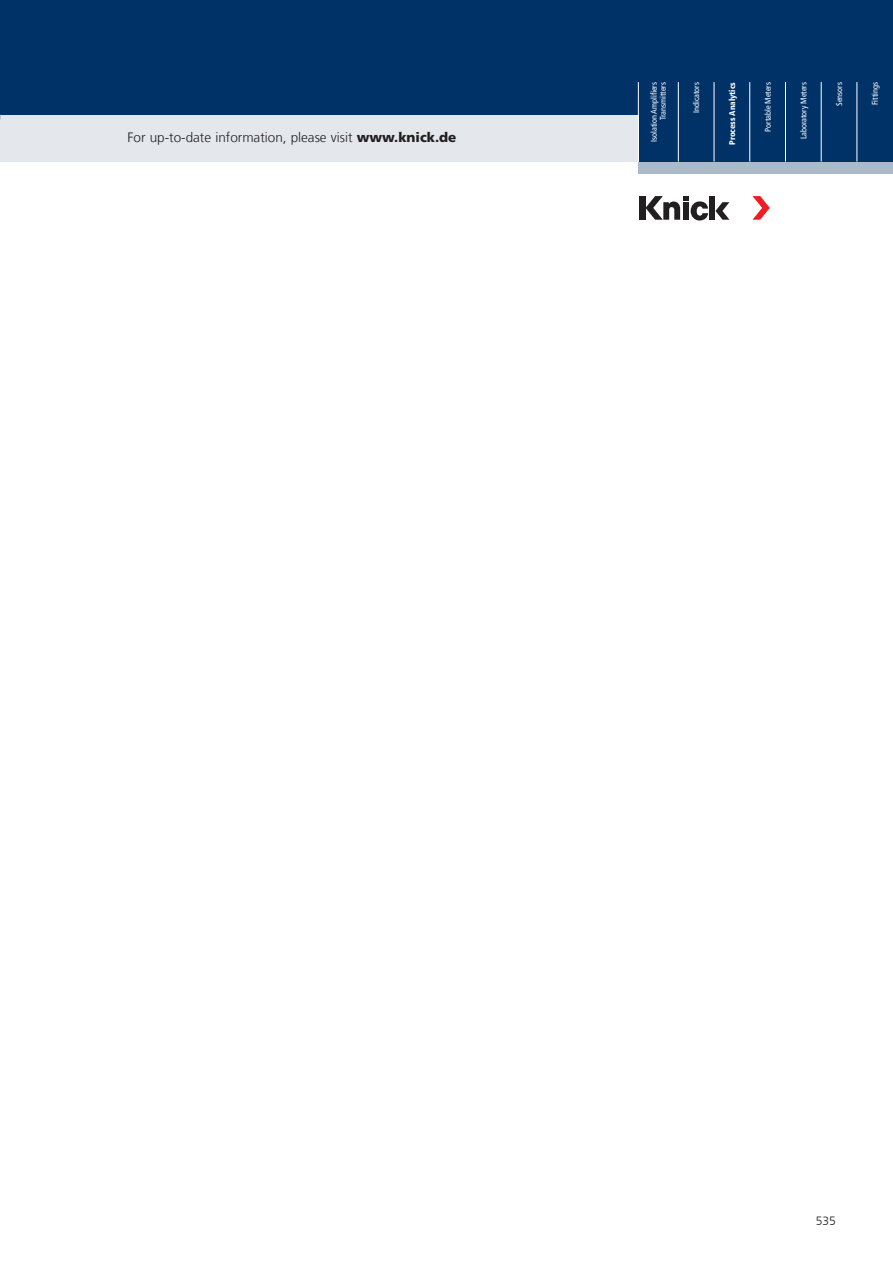
<style>
.page{position:relative;width:893px;height:1263px;background:#fff}
.page>*{position:absolute;margin:0;border:0;box-sizing:border-box;transform-origin:0 0}
.t1{font:300 13.5px "Frutiger LT Com";color:#231f20}
.t2{font:300 12px "Frutiger LT Com";color:#231f20}
.t3{font:condensed 8.25px/9px "Frutiger LT Com";color:#fff;text-align:right}
.t4{font:900 condensed 8.25px "Frutiger LT Com";color:#fff}
.s1{font-weight:900}
</style>
<div class="page">
<div style="left:0;top:0;width:642px;height:119px;background:#003268"></div>
<div style="left:639px;top:148px;width:254px;height:25px;background:#acbac8"></div>
<div style="left:639px;top:0;width:254px;height:162px;background:#003268"></div>
<div style="left:639px;top:196px;width:6px;height:24px;background:#231f20"></div>
<div style="left:709px;top:196px;width:6px;height:24px;background:#231f20"></div>
<svg style="left:715px;top:202px;width:14px;height:18px"></svg>
<svg style="left:752px;top:196px;width:18px;height:24px"></svg>
<svg style="left:645px;top:196px;width:63px;height:24px"></svg>
<div style="left:0;top:115px;width:639px;height:47px;background:#e4e8ed"></div>
<hr style="left:678px;top:82px;width:1px;height:80px;background:#fff">
<hr style="left:714px;top:82px;width:1px;height:80px;background:#fff">
<hr style="left:749px;top:82px;width:1px;height:80px;background:#fff">
<hr style="left:785px;top:82px;width:1px;height:80px;background:#fff">
<hr style="left:821px;top:82px;width:1px;height:80px;background:#fff">
<hr style="left:857px;top:82px;width:1px;height:80px;background:#fff">
<hr style="left:638px;top:82px;width:1px;height:80px;background:#fff">
<h1 class="t1" style="left:128px;top:129px;width:330px">For up-to-date information, please visit <span class="s1">www.knick.de</span></h1>
<p class="t3" style="left:650px;top:142px;width:62px;rotate:-90deg">Isolation Amplifiers<br>Transmitters</p>
<p class="t3" style="left:692px;top:113px;width:32px;rotate:-90deg">Indicators</p>
<p class="t4" style="left:727px;top:145px;width:64px;rotate:-90deg">Process Analytics</p>
<p class="t3" style="left:763px;top:132px;width:51px;rotate:-90deg">Portable Meters</p>
<p class="t3" style="left:799px;top:139px;width:59px;rotate:-90deg">Laboratory Meters</p>
<p class="t3" style="left:835px;top:106px;width:25px;rotate:-90deg">Sensors</p>
<p class="t3" style="left:870px;top:105px;width:24px;rotate:-90deg">Fittings</p>
<h2 class="t2" style="left:816px;top:1213px;width:22px">535</h2>
</div>
